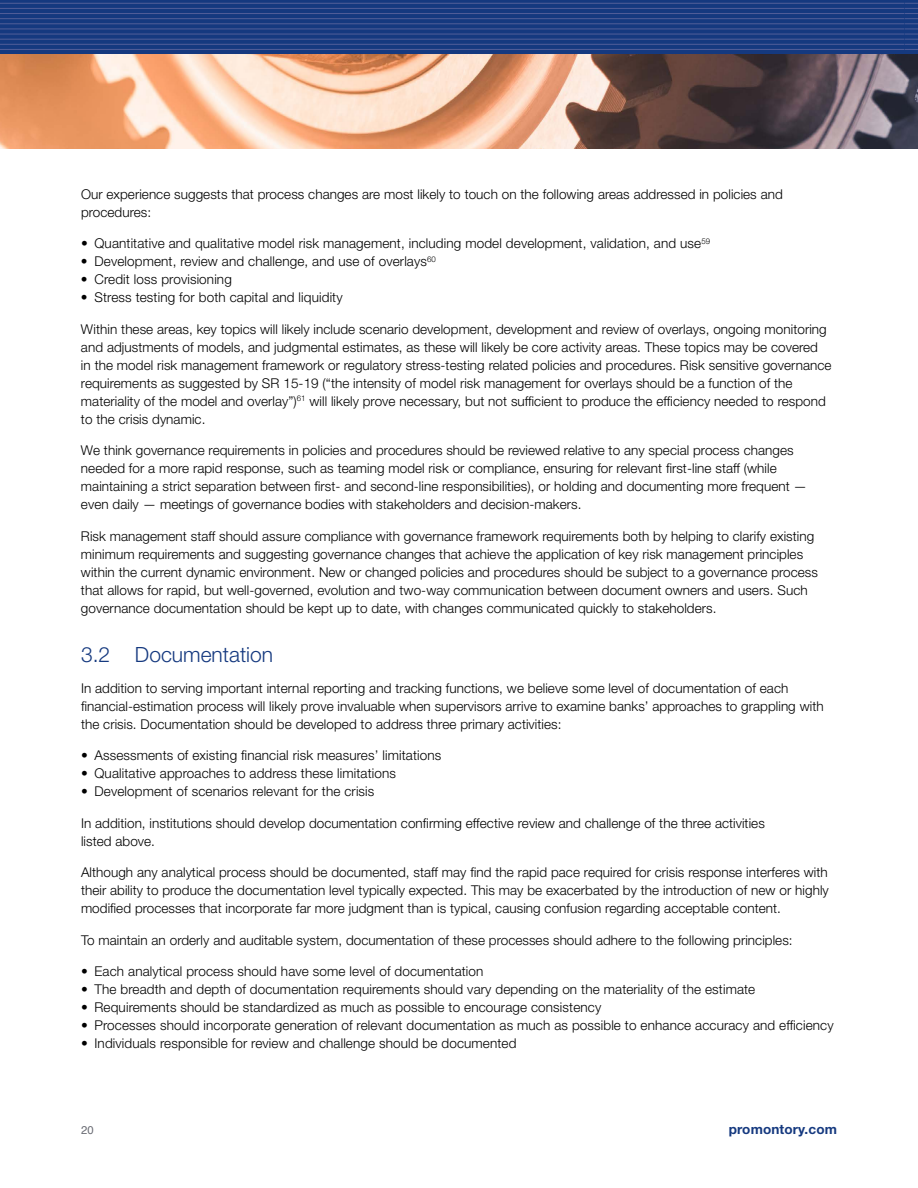
<style>
.page{position:relative;width:918px;height:1188px;background:#fff}
.page>*{position:absolute;margin:0;border:0;box-sizing:border-box;transform-origin:0 0}
.t1{font:300 21px "Helvetica Neue LT Std";color:#15397f}
.t2{font:300 13.5px/18px "Helvetica Neue LT Std";letter-spacing:.005em;color:#000}
.t3{font:700 13.5px "Helvetica Neue LT Std";letter-spacing:.01em;color:#15397f}
.t4{font:11.25px "Helvetica";color:#696b73}
</style>
<div class="page">
<div style="left:0;top:0;width:918px;height:80px;background:#15397f"></div>
<hr style="left:0;top:3px;width:918px;height:1px;background:#515e98">
<hr style="left:0;top:39px;width:918px;height:1px;background:#515e98">
<hr style="left:0;top:8px;width:918px;height:1px;background:#515e98">
<hr style="left:0;top:44px;width:918px;height:1px;background:#515e98">
<hr style="left:0;top:13px;width:918px;height:1px;background:#515e98">
<hr style="left:0;top:49px;width:918px;height:1px;background:#515e98">
<hr style="left:0;top:18px;width:918px;height:1px;background:#515e98">
<hr style="left:0;top:23px;width:918px;height:1px;background:#515e98">
<hr style="left:0;top:29px;width:918px;height:1px;background:#515e98">
<hr style="left:0;top:34px;width:918px;height:1px;background:#515e98">
<svg style="left:904px;top:0;width:14px;height:80px"></svg>
<svg style="left:905px;top:3px;width:13px;height:47px"></svg>
<img style="left:0;top:54px;width:918px;height:94px">
<p class="t2" style="left:81px;top:185px;width:703px">Our experience suggests that process changes are most likely to touch on the following areas addressed in policies and procedures:</p>
<p class="t2" style="left:81px;top:234px;width:631px">• Quantitative and qualitative model risk management, including model development, validation, and use<sup>59</sup></p>
<p class="t2" style="left:81px;top:252px;width:356px">• Development, review and challenge, and use of overlays<sup>60</sup></p>
<p class="t2" style="left:81px;top:270px;width:152px">• Credit loss provisioning</p>
<p class="t2" style="left:81px;top:288px;width:263px">• Stress testing for both capital and liquidity</p>
<p class="t2" style="left:81px;top:320px;width:752px">Within these areas, key topics will likely include scenario development, development and review of overlays, ongoing monitoring and adjustments of models, and judgmental estimates, as these will likely be core activity areas. These topics may be covered<br>in the model risk management framework or regulatory stress-testing related policies and procedures. Risk sensitive governance requirements as suggested by SR 15-19 (“the intensity of model risk management for overlays should be a function of the materiality of the model and overlay”)<sup>61</sup> will likely prove necessary, but not sufficient to produce the efficiency needed to respond to the crisis dynamic.</p>
<p class="t2" style="left:81px;top:441px;width:728px">We think governance requirements in policies and procedures should be reviewed relative to any special process changes needed for a more rapid response, such as teaming model risk or compliance, ensuring for relevant first-line staff (while maintaining a strict separation between first- and second-line responsibilities), or holding and documenting more frequent — even daily — meetings of governance bodies with stakeholders and decision-makers.</p>
<p class="t2" style="left:81px;top:527px;width:739px">Risk management staff should assure compliance with governance framework requirements both by helping to clarify existing minimum requirements and suggesting governance changes that achieve the application of key risk management principles within the current dynamic environment. New or changed policies and procedures should be subject to a governance process that allows for rapid, but well-governed, evolution and two-way communication between document owners and users. Such governance documentation should be kept up to date, with changes communicated quickly to stakeholders.</p>
<h1 class="t1" style="left:81px;top:641px;width:194px">3.2 Documentation</h1>
<p class="t2" style="left:81px;top:679px;width:744px">In addition to serving important internal reporting and tracking functions, we believe some level of documentation of each financial-estimation process will likely prove invaluable when supervisors arrive to examine banks’ approaches to grappling with the crisis. Documentation should be developed to address three primary activities:</p>
<p class="t2" style="left:81px;top:746px;width:362px">• Assessments of existing financial risk measures’ limitations</p>
<p class="t2" style="left:81px;top:764px;width:317px">• Qualitative approaches to address these limitations</p>
<p class="t2" style="left:81px;top:782px;width:295px">• Development of scenarios relevant for the crisis</p>
<p class="t2" style="left:81px;top:814px;width:685px">In addition, institutions should develop documentation confirming effective review and challenge of the three activities listed above.</p>
<p class="t2" style="left:81px;top:863px;width:749px;text-align:justify">Although any analytical process should be documented, staff may find the rapid pace required for crisis response interferes with their ability to produce the documentation level typically expected. This may be exacerbated by the introduction of new or highly modified processes that incorporate far more judgment than is typical, causing confusion regarding acceptable content.</p>
<p class="t2" style="left:81px;top:931px;width:713px">To maintain an orderly and auditable system, documentation of these processes should adhere to the following principles:</p>
<p class="t2" style="left:81px;top:962px;width:404px">• Each analytical process should have some level of documentation</p>
<p class="t2" style="left:81px;top:980px;width:676px">• The breadth and depth of documentation requirements should vary depending on the materiality of the estimate</p>
<p class="t2" style="left:81px;top:998px;width:522px">• Requirements should be standardized as much as possible to encourage consistency</p>
<p class="t2" style="left:81px;top:1016px;width:754px">• Processes should incorporate generation of relevant documentation as much as possible to enhance accuracy and efficiency</p>
<p class="t2" style="left:81px;top:1034px;width:437px">• Individuals responsible for review and challenge should be documented</p>
<p class="t4" style="left:81px;top:1121px;width:14px">20</p>
<p class="t3" style="left:729px;top:1121px;width:110px">promontory.com</p>
</div>
